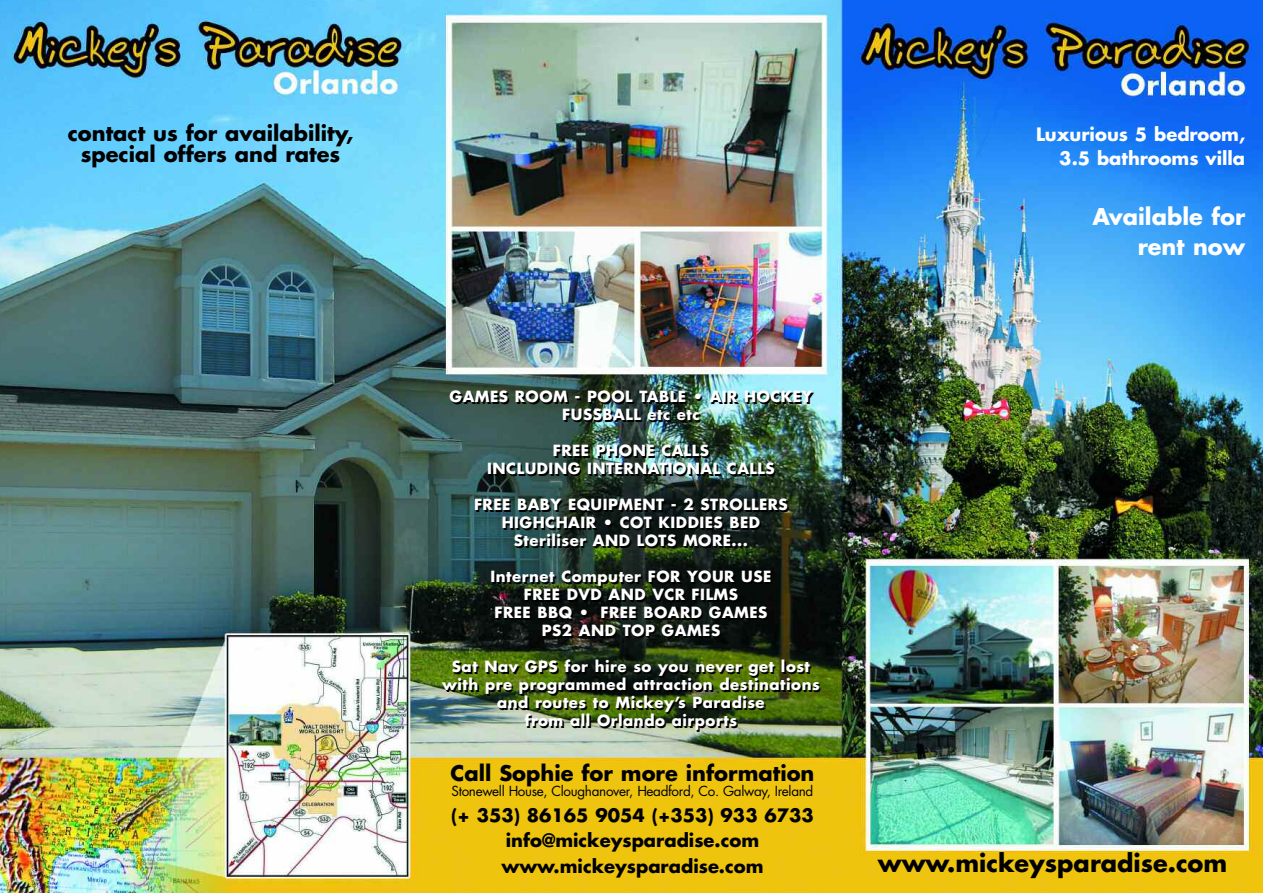
<style>
.page{position:relative;width:1263px;height:893px;background:#fff}
.page>*{position:absolute;margin:0;border:0;box-sizing:border-box;transform-origin:0 0}
.t1{font:700 24px "Futura";color:#000}
.t2{font:700 22.5px/30px "Futura";color:#fff;text-align:right}
.t3{font:700 21px/21px "Futura";color:#000;text-align:center}
.t4{font:700 18px/26px "Futura";color:#000;text-align:center}
.t5{font:700 18px/24px "Futura";color:#fff;text-align:right}
.t6{font:700 15px/18px "Futura";letter-spacing:.035em;color:#fff;text-align:center}
.t7{font:13.5px "Futura";letter-spacing:-.025em;color:#000}
</style>
<div class="page">
<img style="left:0;top:0;width:1263px;height:893px">
<h3 class="t3" style="left:68px;top:124px;width:287px">contact us for availability, special offers and rates</h3>
<p class="t6" style="left:450px;top:389px;width:364px">GAMES ROOM - POOL TABLE • AIR HOCKEY<br>FUSSBALL etc etc</p>
<p class="t6" style="left:487px;top:443px;width:289px">FREE PHONE CALLS<br>INCLUDING INTERNATIONAL CALLS</p>
<p class="t6" style="left:474px;top:497px;width:315px">FREE BABY EQUIPMENT - 2 STROLLERS<br>HIGHCHAIR • COT KIDDIES BED<br>Steriliser AND LOTS MORE...</p>
<p class="t6" style="left:490px;top:569px;width:282px">Internet Computer FOR YOUR USE<br>FREE DVD AND VCR FILMS<br>FREE BBQ • FREE BOARD GAMES<br>PS2 AND TOP GAMES</p>
<p class="t6" style="left:442px;top:659px;width:379px">Sat Nav GPS for hire so you never get lost with pre programmed attraction destinations and routes to Mickey’s Paradise<br>from all Orlando airports</p>
<h3 class="t3" style="left:451px;top:764px;width:365px">Call Sophie for more information</h3>
<p class="t7" style="left:451px;top:784px;width:363px">Stonewell House, Cloughanover, Headford, Co. Galway, Ireland</p>
<p class="t4" style="left:451px;top:803px;width:364px">(+ 353) 86165 9054 (+353) 933 6733 info@mickeysparadise.com www.mickeysparadise.com</p>
<p class="t5" style="left:1036px;top:124px;width:211px">Luxurious 5 bedroom,<br>3.5 bathrooms villa</p>
<h2 class="t2" style="left:1092px;top:204px;width:154px">Available for rent now</h2>
<h1 class="t1" style="left:878px;top:852px;width:351px">www.mickeysparadise.com</h1>
</div>
